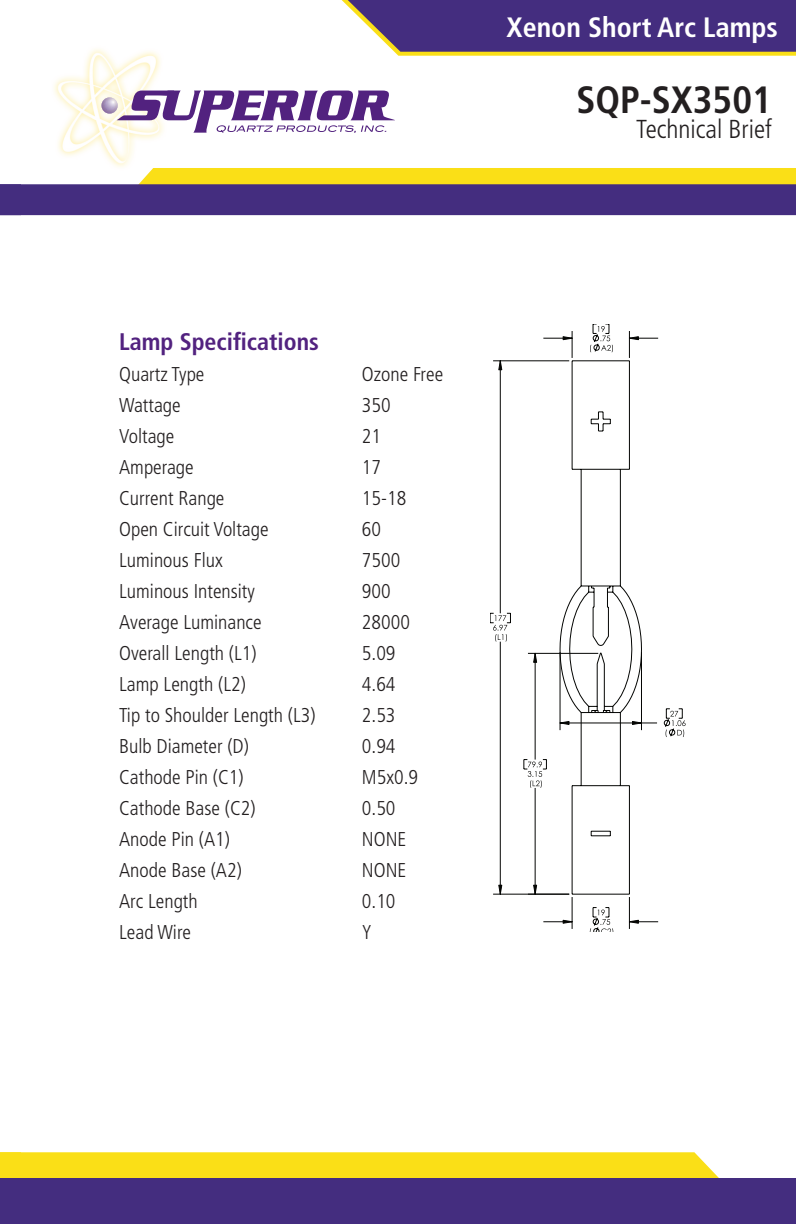
<style>
.page{position:relative;width:796px;height:1224px;background:#fff}
.page>*{position:absolute;margin:0;border:0;box-sizing:border-box;transform-origin:0 0}
.t1{font:700 condensed 38px "Frutiger";color:#231f20}
.t2{font:700 condensed 28px "Frutiger";color:#fff}
.t3{font:300 condensed 26px "Frutiger";color:#231f20}
.t4{font:700 condensed 24px "Frutiger";color:#52227f}
.t5{font:300 condensed 20px "Frutiger";color:#231f20}
</style>
<div class="page">
<img style="left:54px;top:49px;width:113px;height:118px">
<svg style="left:101px;top:91px;width:294px;height:42px"></svg>
<div style="left:139px;top:168px;width:656px;height:16px;background:#fadf17"></div>
<svg style="left:341px;top:0;width:454px;height:56px;background:#5e4980"></svg>
<svg style="left:0;top:1152px;width:723px;height:27px;background:#f3d922"></svg>
<div style="left:0;top:184px;width:795px;height:31px;background:#442d7f"></div>
<div style="left:0;top:1179px;width:795px;height:45px;background:#442d7f"></div>
<svg style="left:523px;top:759px;width:23px;height:29px"></svg>
<hr style="left:527px;top:653px;width:71px;height:1px;background:#040503">
<hr style="left:534px;top:788px;width:1px;height:106px;background:#040503">
<hr style="left:534px;top:653px;width:1px;height:107px;background:#040503">
<svg style="left:532px;top:884px;width:5px;height:10px"></svg>
<svg style="left:532px;top:652px;width:5px;height:11px"></svg>
<svg style="left:490px;top:613px;width:21px;height:29px"></svg>
<hr style="left:493px;top:894px;width:76px;height:1px;background:#040503">
<hr style="left:493px;top:360px;width:76px;height:1px;background:#040503">
<hr style="left:499px;top:642px;width:1px;height:252px;background:#040503">
<hr style="left:499px;top:361px;width:1px;height:252px;background:#040503">
<svg style="left:497px;top:884px;width:5px;height:11px"></svg>
<svg style="left:497px;top:360px;width:5px;height:11px"></svg>
<svg style="left:590px;top:907px;width:23px;height:24px"></svg>
<hr style="left:628px;top:897px;width:1px;height:32px;background:#040503">
<hr style="left:571px;top:897px;width:1px;height:32px;background:#040503">
<svg style="left:628px;top:919px;width:29px;height:5px"></svg>
<svg style="left:543px;top:919px;width:29px;height:5px"></svg>
<svg style="left:590px;top:324px;width:22px;height:28px"></svg>
<svg style="left:543px;top:331px;width:29px;height:27px"></svg>
<svg style="left:628px;top:331px;width:29px;height:27px"></svg>
<svg style="left:663px;top:708px;width:22px;height:29px"></svg>
<svg style="left:641px;top:720px;width:15px;height:5px"></svg>
<svg style="left:559px;top:360px;width:82px;height:535px"></svg>
<h2 class="t2" style="left:506px;top:10px;width:273px">Xenon Short Arc Lamps</h2>
<h1 class="t1" style="left:576px;top:77px;width:197px">SQP-SX3501</h1>
<h3 class="t3" style="left:635px;top:114px;width:137px">Technical Brief</h3>
<p class="t4" style="left:119px;top:327px;width:201px">Lamp Specifications</p>
<p class="t5" style="left:119px;top:363px;width:87px">Quartz Type</p>
<p class="t5" style="left:362px;top:363px;width:83px">Ozone Free</p>
<p class="t5" style="left:119px;top:394px;width:63px">Wattage</p>
<p class="t5" style="left:362px;top:394px;width:30px">350</p>
<p class="t5" style="left:119px;top:425px;width:57px">Voltage</p>
<p class="t5" style="left:362px;top:425px;width:21px">21</p>
<p class="t5" style="left:119px;top:456px;width:76px">Amperage</p>
<p class="t5" style="left:362px;top:456px;width:21px">17</p>
<p class="t5" style="left:119px;top:487px;width:107px">Current Range</p>
<p class="t5" style="left:362px;top:487px;width:46px">15-18</p>
<p class="t5" style="left:119px;top:518px;width:151px">Open Circuit Voltage</p>
<p class="t5" style="left:362px;top:518px;width:21px">60</p>
<p class="t5" style="left:119px;top:549px;width:105px">Luminous Flux</p>
<p class="t5" style="left:362px;top:549px;width:40px">7500</p>
<p class="t5" style="left:119px;top:580px;width:137px">Luminous Intensity</p>
<p class="t5" style="left:362px;top:580px;width:30px">900</p>
<p class="t5" style="left:119px;top:611px;width:144px">Average Luminance</p>
<p class="t5" style="left:362px;top:611px;width:49px">28000</p>
<p class="t5" style="left:119px;top:642px;width:139px">Overall Length (L1)</p>
<p class="t5" style="left:362px;top:642px;width:35px">5.09</p>
<p class="t5" style="left:119px;top:673px;width:128px">Lamp Length (L2)</p>
<p class="t5" style="left:362px;top:673px;width:35px">4.64</p>
<p class="t5" style="left:119px;top:704px;width:198px">Tip to Shoulder Length (L3)</p>
<p class="t5" style="left:362px;top:704px;width:35px">2.53</p>
<p class="t5" style="left:119px;top:735px;width:131px">Bulb Diameter (D)</p>
<p class="t5" style="left:362px;top:735px;width:35px">0.94</p>
<p class="t5" style="left:119px;top:766px;width:126px">Cathode Pin (C1)</p>
<p class="t5" style="left:362px;top:766px;width:58px">M5x0.9</p>
<p class="t5" style="left:119px;top:797px;width:138px">Cathode Base (C2)</p>
<p class="t5" style="left:362px;top:797px;width:35px">0.50</p>
<p class="t5" style="left:119px;top:828px;width:112px">Anode Pin (A1)</p>
<p class="t5" style="left:362px;top:828px;width:46px">NONE</p>
<p class="t5" style="left:119px;top:859px;width:124px">Anode Base (A2)</p>
<p class="t5" style="left:362px;top:859px;width:46px">NONE</p>
<p class="t5" style="left:119px;top:890px;width:80px">Arc Length</p>
<p class="t5" style="left:362px;top:890px;width:35px">0.10</p>
<p class="t5" style="left:119px;top:921px;width:73px">Lead Wire</p>
<p class="t5" style="left:362px;top:921px;width:11px">Y</p>
</div>
